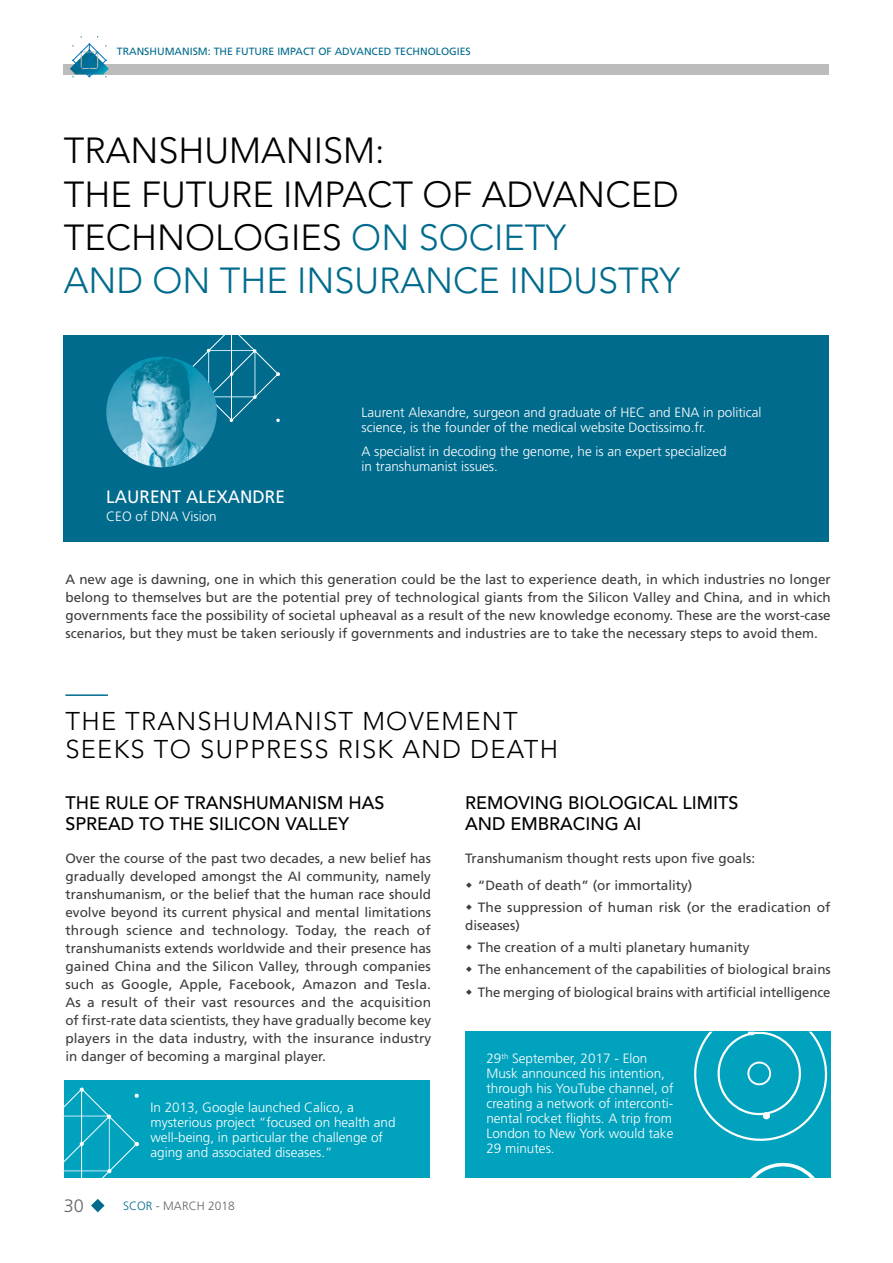
<style>
.page{position:relative;width:893px;height:1263px;background:#fff}
.page>*{position:absolute;margin:0;border:0;box-sizing:border-box;transform-origin:0 0}
.t1{font:300 36px/43.2px "Avenir LT Std";color:#000}
.t2{font:300 25.5px/28.5px "Avenir LT Std";letter-spacing:.05em;color:#000}
.t3{font:500 18px/21px "Avenir LT Std";color:#000}
.t4{font:18px "Frutiger LT Std";color:#fff;scale:.95 1}
.t5{font:300 18px "Frutiger LT Std";color:#646363}
.t6{font:13.5px/18px "Frutiger LT Std";color:#3c3c3b}
.t7{font:300 13.5px/15px "Frutiger LT Std";color:#fff}
.t8{font:300 12px "Frutiger LT Std";color:#646363}
.t9{font:10.5px "Frutiger LT Std";color:#006b8d}
.s1{color:#006b8d}
</style>
<div class="page">
<svg style="left:91px;top:1199px;width:14px;height:13px"></svg>
<div style="left:64px;top:64px;width:765px;height:10px;background:#bcbcbc"></div>
<svg style="left:70px;top:36px;width:39px;height:41px"></svg>
<div style="left:465px;top:1032px;width:366px;height:146px;background:#00a2bd"></div>
<svg style="left:750px;top:1162px;width:65px;height:16px"></svg>
<svg style="left:694px;top:1032px;width:134px;height:109px"></svg>
<div style="left:64px;top:1080px;width:365px;height:98px;background:#00a2bd"></div>
<svg style="left:64px;top:1087px;width:75px;height:91px"></svg>
<hr style="left:65px;top:694px;width:43px;height:2px;background:#006b8d">
<div style="left:64px;top:335px;width:765px;height:207px;background:#006b8d"></div>
<svg style="left:184px;top:335px;width:96px;height:87px"></svg>
<img style="left:106px;top:357px;width:111px;height:110px;border-radius:55px">
<p class="t9" style="left:117px;top:45px;width:355px">TRANSHUMANISM: THE FUTURE IMPACT OF ADVANCED TECHNOLOGIES</p>
<h1 class="t1" style="left:64px;top:129px;width:618px">TRANSHUMANISM:<br>THE FUTURE IMPACT OF ADVANCED<br>TECHNOLOGIES <span class="s1">ON SOCIETY<br>AND ON THE INSURANCE INDUSTRY</span></h1>
<h3 class="t4" style="left:106px;top:486px;width:190px">LAURENT ALEXANDRE</h3>
<p class="t7" style="left:106px;top:509px;width:112px">CEO of DNA Vision</p>
<p class="t7" style="left:361px;top:405px;width:402px">Laurent Alexandre, surgeon and graduate of HEC and ENA in political science, is the founder of the medical website Doctissimo.fr.</p>
<p class="t7" style="left:361px;top:444px;width:367px">A specialist in decoding the genome, he is an expert specialized in transhumanist issues.</p>
<p class="t6" style="left:65px;top:570px;width:767px;text-align:justify">A new age is dawning, one in which this generation could be the last to experience death, in which industries no longer belong to themselves but are the potential prey of technological giants from the Silicon Valley and China, and in which governments face the possibility of societal upheaval as a result of the new knowledge economy. These are the worst-case scenarios, but they must be taken seriously if governments and industries are to take the necessary steps to avoid them.</p>
<h2 class="t2" style="left:65px;top:707px;width:494px">THE TRANSHUMANIST MOVEMENT<br>SEEKS TO SUPPRESS RISK AND DEATH</h2>
<h3 class="t3" style="left:65px;top:793px;width:320px">THE RULE OF TRANSHUMANISM HAS<br>SPREAD TO THE SILICON VALLEY</h3>
<p class="t6" style="left:65px;top:849px;width:367px;text-align:justify">Over the course of the past two decades, a new belief has gradually developed amongst the AI community, namely transhumanism, or the belief that the human race should evolve beyond its current physical and mental limitations through science and technology. Today, the reach of transhumanists extends worldwide and their presence has gained China and the Silicon Valley, through companies such as Google, Apple, Facebook, Amazon and Tesla.<br>As a result of their vast resources and the acquisition of first-rate data scientists, they have gradually become key players in the data industry, with the insurance industry in danger of becoming a marginal player.</p>
<h3 class="t3" style="left:465px;top:793px;width:275px">REMOVING BIOLOGICAL LIMITS<br>AND EMBRACING AI</h3>
<p class="t6" style="left:478px;top:845px;width:279px;line-height:26.5px;text-indent:-13px">Transhumanism thought rests upon five goals: “Death of death” (or immortality)</p>
<p class="t6" style="left:465px;top:898px;width:367px;text-indent:13px">The suppression of human risk (or the eradication of diseases)</p>
<p class="t6" style="left:478px;top:936px;width:354px;line-height:22.2px">The creation of a multi planetary humanity<br>The enhancement of the capabilities of biological brains<br>The merging of biological brains with artificial intelligence</p>
<p class="t7" style="left:486px;top:1051px;width:189px">29<sup>th</sup> September, 2017 - Elon<br>Musk announced his intention, through his YouTube channel, of creating a network of interconti&shy;nental rocket flights. A trip from<br>London to New York would take<br>29 minutes.</p>
<p class="t7" style="left:150px;top:1100px;width:247px">In 2013, Google launched Calico, a mysterious project “focused on health and well-being, in particular the challenge of aging and associated diseases.”</p>
<h3 class="t5" style="left:64px;top:1196px;width:22px">30</h3>
<p class="t8" style="left:123px;top:1199px;width:113px"><span class="s1">SCOR</span> - MARCH 2018</p>
</div>
